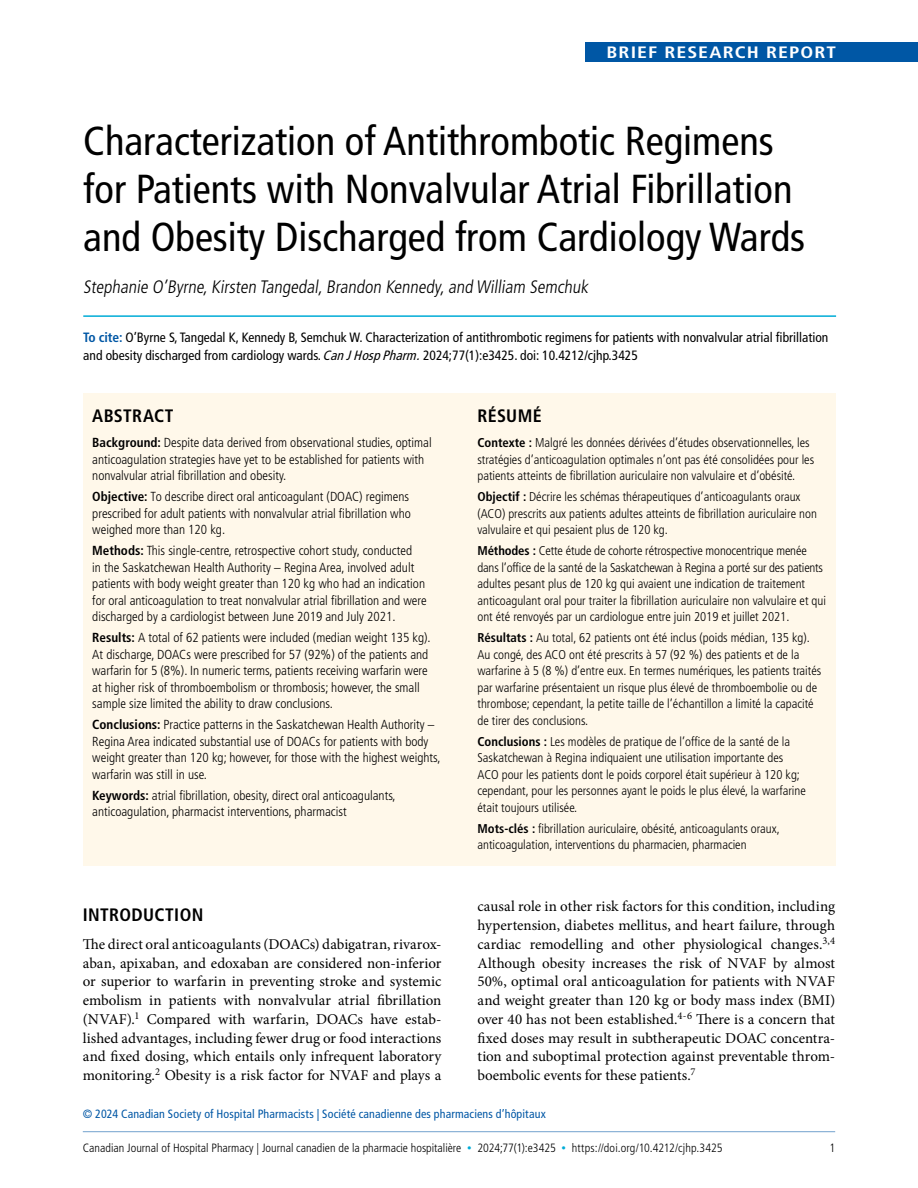
<style>
.page{position:relative;width:918px;height:1188px;background:#fff}
.page>*{position:absolute;margin:0;border:0;box-sizing:border-box;transform-origin:0 0}
.CJHP_Title{font:condensed 40.5px/48px "Frutiger LT Std";color:#000}
.CJHP_Authors{font:300 condensed 18px "Frutiger LT Std";color:#000}
.CJHP_H1{font:700 condensed 18px "Frutiger LT Std";letter-spacing:.02em;color:#000}
.t1{font:700 condensed 16.5px "Frutiger LT Std";letter-spacing:.055em;color:#fff;scale:1.2 1}
.CJHP_BodyText{font:15px/18.8px "Minion Pro";letter-spacing:-.005em;color:#000;text-align:justify}
.CJHP_IssueInfo{font:condensed 13.5px/18px "Frutiger LT Std";color:#000}
.CJHP_ABSTRACT_WithLeadIn{font:300 condensed 13.2px/16.5px "Frutiger LT Std";color:#000}
.CJHP_FR_ABSTRACT_WithLeadIn{font:300 condensed 12.75px/16.5px "Frutiger LT Std";color:#000}
.t2{font:300 condensed 12px "Frutiger LT Std";color:#000}
.CJHP_Bullets{font:condensed 12px "Frutiger LT Std";letter-spacing:.01em;color:#0057a5}
.s1{font-weight:700;color:#0057a5}
.s2{font-style:italic}
.s3{font-weight:700}
.s4{font-size:9px;color:#00acd7}
</style>
<div class="page">
<hr style="left:83px;top:1131px;width:752px;height:1px;background:#0057a5">
<div style="left:585px;top:42px;width:333px;height:20px;background:#0057a5"></div>
<div style="left:83px;top:393px;width:753px;height:472px;background:#fff8ea"></div>
<hr style="left:83px;top:315px;width:753px;height:2px;background:#00acd7">
<p class="t1" style="left:606px;top:42px;width:193px">BRIEF RESEARCH REPORT</p>
<p class="CJHP_Title" style="left:83px;top:117px;width:723px">Characterization of Antithrombotic Regimens for Patients with Nonvalvular Atrial Fibrillation and Obesity Discharged from Cardiology Wards</p>
<p class="CJHP_Authors" style="left:83px;top:276px;width:509px">Stephanie O’Byrne,Kirsten Tangedal,Brandon Kennedy,and William Semchuk</p>
<p class="CJHP_IssueInfo" style="left:83px;top:329px;width:747px"><span class="s1">To cite:</span> O’Byrne S, Tangedal K, Kennedy B, Semchuk W. Characterization of antithrombotic regimens for patients with nonvalvular atrial fibrillation and obesity discharged from cardiology wards. <span class="s2">Can J Hosp Pharm.</span> 2024;77(1):e3425. doi: 10.4212/cjhp.3425</p>
<p class="CJHP_H1" style="left:92px;top:405px;width:83px">ABSTRACT</p>
<p class="CJHP_ABSTRACT_WithLeadIn" style="left:92px;top:434px;width:341px"><span class="s3">Background:</span> Despite data derived from observational studies, optimal anticoagulation strategies have yet to be established for patients with nonvalvular atrial fibrillation and obesity.</p>
<p class="CJHP_ABSTRACT_WithLeadIn" style="left:92px;top:488px;width:320px"><span class="s3">Objective:</span> To describe direct oral anticoagulant (DOAC) regimens prescribed for adult patients with nonvalvular atrial fibrillation who weighed more than 120 kg.</p>
<p class="CJHP_ABSTRACT_WithLeadIn" style="left:92px;top:542px;width:336px"><span class="s3">Methods:</span> This single-centre, retrospective cohort study, conducted<br>in the Saskatchewan Health Authority – Regina Area, involved adult patients with body weight greater than 120 kg who had an indication for oral anticoagulation to treat nonvalvular atrial fibrillation and were discharged by a cardiologist between June 2019 and July 2021.</p>
<p class="CJHP_ABSTRACT_WithLeadIn" style="left:92px;top:629px;width:340px"><span class="s3">Results:</span> A total of 62 patients were included (median weight 135 kg).<br>At discharge, DOACs were prescribed for 57 (92%) of the patients and warfarin for 5 (8%). In numeric terms, patients receiving warfarin were at higher risk of thromboembolism or thrombosis; however, the small sample size limited the ability to draw conclusions.</p>
<p class="CJHP_ABSTRACT_WithLeadIn" style="left:92px;top:716px;width:350px"><span class="s3">Conclusions:</span> Practice patterns in the Saskatchewan Health Authority – Regina Area indicated substantial use of DOACs for patients with body weight greater than 120 kg; however, for those with the highest weights, warfarin was still in use.</p>
<p class="CJHP_ABSTRACT_WithLeadIn" style="left:92px;top:787px;width:305px"><span class="s3">Keywords:</span> atrial fibrillation, obesity, direct oral anticoagulants, anticoagulation, pharmacist interventions, pharmacist</p>
<p class="CJHP_H1" style="left:83px;top:904px;width:122px">INTRODUCTION</p>
<p class="CJHP_BodyText" style="left:83px;top:935px;width:360px">The direct oral anticoagulants (DOACs) dabigatran, rivarox&shy;aban, apixaban, and edoxaban are considered non-inferior or superior to warfarin in preventing stroke and systemic embolism in patients with nonvalvular atrial fibrillation (NVAF).<sup>1</sup> Compared with warfarin, DOACs have estab&shy;lished advantages, including fewer drug or food interactions and fixed dosing, which entails only infrequent laboratory monitoring.<sup>2</sup> Obesity is a risk factor for NVAF and plays a</p>
<p class="CJHP_H1" style="left:477px;top:405px;width:66px">RÉSUMÉ</p>
<p class="CJHP_FR_ABSTRACT_WithLeadIn" style="left:477px;top:435px;width:338px"><span class="s3">Contexte :</span> Malgré les données dérivées d’études observationnelles, les stratégies d’anticoagulation optimales n’ont pas été consolidées pour les patients atteints de fibrillation auriculaire non valvulaire et d’obésité.</p>
<p class="CJHP_FR_ABSTRACT_WithLeadIn" style="left:477px;top:489px;width:341px"><span class="s3">Objectif :</span> Décrire les schémas thérapeutiques d’anticoagulants oraux (ACO) prescrits aux patients adultes atteints de fibrillation auriculaire non valvulaire et qui pesaient plus de 120 kg.</p>
<p class="CJHP_FR_ABSTRACT_WithLeadIn" style="left:477px;top:543px;width:350px"><span class="s3">Méthodes :</span> Cette étude de cohorte rétrospective monocentrique menée dans l’office de la santé de la Saskatchewan à Regina a porté sur des patients adultes pesant plus de 120 kg qui avaient une indication de traitement anticoagulant oral pour traiter la fibrillation auriculaire non valvulaire et qui ont été renvoyés par un cardiologue entre juin 2019 et juillet 2021.</p>
<p class="CJHP_FR_ABSTRACT_WithLeadIn" style="left:477px;top:630px;width:345px"><span class="s3">Résultats :</span> Au total, 62 patients ont été inclus (poids médian, 135 kg).<br>Au congé, des ACO ont été prescrits à 57 (92 %) des patients et de la warfarine à 5 (8 %) d’entre eux. En termes numériques, les patients traités par warfarine présentaient un risque plus élevé de thromboembolie ou de thrombose; cependant, la petite taille de l’échantillon a limité la capacité de tirer des conclusions.</p>
<p class="CJHP_FR_ABSTRACT_WithLeadIn" style="left:477px;top:733px;width:330px"><span class="s3">Conclusions :</span> Les modèles de pratique de l’office de la santé de la Saskatchewan à Regina indiquaient une utilisation importante des ACO pour les patients dont le poids corporel était supérieur à 120 kg; cependant, pour les personnes ayant le poids le plus élevé, la warfarine était toujours utilisée.</p>
<p class="CJHP_FR_ABSTRACT_WithLeadIn" style="left:477px;top:820px;width:304px"><span class="s3">Mots-clés :</span> fibrillation auriculaire, obésité, anticoagulants oraux, anticoagulation, interventions du pharmacien, pharmacien</p>
<p class="CJHP_BodyText" style="left:477px;top:897px;width:359px">causal role in other risk factors for this condition, including hypertension, diabetes mellitus, and heart failure, through cardiac remodelling and other physiological changes.<sup>3,4<br></sup>Although obesity increases the risk of NVAF by almost 50%, optimal oral anticoagulation for patients with NVAF and weight greater than 120 kg or body mass index (BMI) over 40 has not been established.<sup>4-6</sup> There is a concern that fixed doses may result in subtherapeutic DOAC concentra&shy;tion and suboptimal protection against preventable throm&shy;boembolic events for these patients.<sup>7</sup></p>
<p class="CJHP_Bullets" style="left:83px;top:1107px;width:465px">© 2024 Canadian Society of Hospital Pharmacists | Société canadienne des pharmaciens d’hôpitaux</p>
<p class="t2" style="left:83px;top:1141px;width:641px">Canadian Journal of Hospital Pharmacy | Journal canadien de la pharmacie hospitalière <span class="s4">•</span> 2024;77(1):e3425 <span class="s4">•</span> https://doi.org/10.4212/cjhp.3425</p>
<p class="t2" style="left:829px;top:1141px;width:7px">1</p>
</div>
